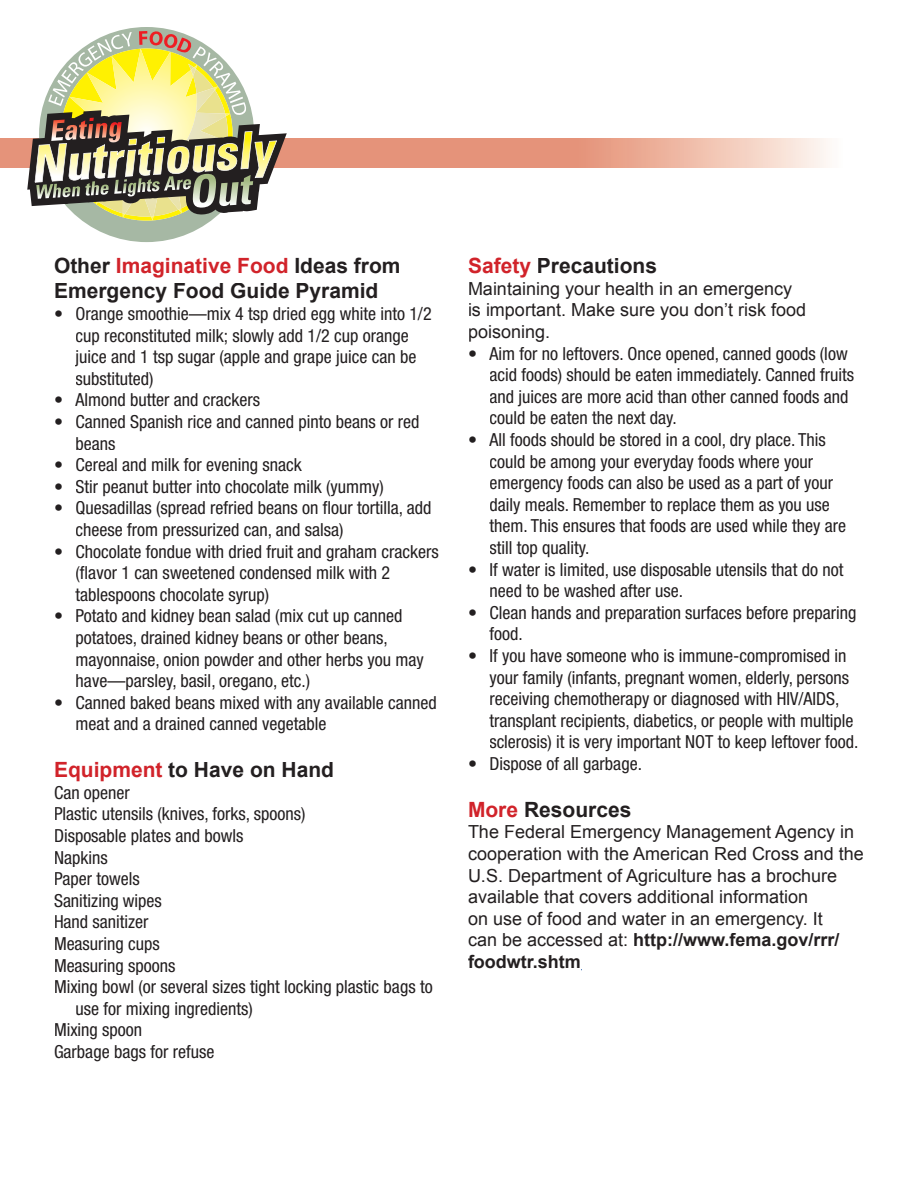
<style>
.page{position:relative;width:918px;height:1188px;background:#fff}
.page>*{position:absolute;margin:0;border:0;box-sizing:border-box;transform-origin:0 0}
.t1{font:700 21px/25.2px "Arial";color:#231f20}
.t2{font:condensed 18px/21.6px "Helvetica Neue";color:#231f20}
.t3{font:18px/21.6px "Arial";color:#231f20}
.s1{color:#d1232a}
.s2{font-weight:700}
</style>
<div class="page">
<svg style="left:83px;top:27px;width:128px;height:215px;fill:#a6b8a4"></svg>
<svg style="left:0;top:31px;width:828px;height:190px"></svg>
<p class="t1" style="left:54px;top:253px;width:348px">Other <span class="s1">Imaginative Food</span> Ideas from<br>Emergency Food Guide Pyramid</p>
<p class="t2" style="left:76px;top:303px;width:358px;text-indent:-22px">• Orange smoothie—mix 4 tsp dried egg white into 1/2 cup reconstituted milk; slowly add 1/2 cup orange juice and 1 tsp sugar (apple and grape juice can be substituted)</p>
<p class="t2" style="left:54px;top:389px;width:208px">• Almond butter and crackers</p>
<p class="t2" style="left:76px;top:411px;width:345px;text-indent:-22px">• Canned Spanish rice and canned pinto beans or red beans</p>
<p class="t2" style="left:54px;top:454px;width:249px">• Cereal and milk for evening snack</p>
<p class="t2" style="left:54px;top:476px;width:331px">• Stir peanut butter into chocolate milk (yummy)</p>
<p class="t2" style="left:76px;top:497px;width:357px;text-indent:-22px">• Quesadillas (spread refried beans on flour tortilla, add cheese from pressurized can, and salsa)</p>
<p class="t2" style="left:76px;top:540px;width:365px;text-indent:-22px">• Chocolate fondue with dried fruit and graham crackers (flavor 1 can sweetened condensed milk with 2 tablespoons chocolate syrup)</p>
<p class="t2" style="left:76px;top:605px;width:350px;text-indent:-22px">• Potato and kidney bean salad (mix cut up canned potatoes, drained kidney beans or other beans, mayonnaise, onion powder and other herbs you may have—parsley, basil, oregano, etc.)</p>
<p class="t2" style="left:76px;top:692px;width:363px;text-indent:-22px">• Canned baked beans mixed with any available canned meat and a drained canned vegetable</p>
<p class="t1" style="left:54px;top:757px;width:282px"><span class="s1">Equipment</span> to Have on Hand</p>
<p class="t2" style="left:54px;top:782px;width:77px">Can opener</p>
<p class="t2" style="left:54px;top:803px;width:253px">Plastic utensils (knives, forks, spoons)</p>
<p class="t2" style="left:54px;top:825px;width:191px">Disposable plates and bowls</p>
<p class="t2" style="left:54px;top:846px;width:55px">Napkins</p>
<p class="t2" style="left:54px;top:868px;width:87px">Paper towels</p>
<p class="t2" style="left:54px;top:890px;width:109px">Sanitizing wipes</p>
<p class="t2" style="left:54px;top:911px;width:96px">Hand sanitizer</p>
<p class="t2" style="left:54px;top:933px;width:107px">Measuring cups</p>
<p class="t2" style="left:54px;top:954px;width:123px">Measuring spoons</p>
<p class="t2" style="left:54px;top:976px;width:380px">Mixing bowl (or several sizes tight locking plastic bags to</p>
<p class="t2" style="left:76px;top:998px;width:179px">use for mixing ingredients)</p>
<p class="t2" style="left:54px;top:1019px;width:90px">Mixing spoon</p>
<p class="t2" style="left:54px;top:1041px;width:162px">Garbage bags for refuse</p>
<p class="t1" style="left:468px;top:253px;width:191px"><span class="s1">Safety</span> Precautions</p>
<p class="t3" style="left:468px;top:278px;width:340px">Maintaining your health in an emergency is important. Make sure you don’t risk food poisoning.</p>
<p class="t2" style="left:490px;top:342px;width:366px;text-indent:-22px">• Aim for no leftovers. Once opened, canned goods (low acid foods) should be eaten immediately. Canned fruits and juices are more acid than other canned foods and could be eaten the next day.</p>
<p class="t2" style="left:490px;top:429px;width:358px;text-indent:-22px">• All foods should be stored in a cool, dry place. This could be among your everyday foods where your emergency foods can also be used as a part of your daily meals. Remember to replace them as you use them. This ensures that foods are used while they are still top quality.</p>
<p class="t2" style="left:490px;top:558px;width:355px;text-indent:-22px">• If water is limited, use disposable utensils that do not need to be washed after use.</p>
<p class="t2" style="left:490px;top:602px;width:368px;text-indent:-22px">• Clean hands and preparation surfaces before preparing food.</p>
<p class="t2" style="left:490px;top:645px;width:370px;text-indent:-22px">• If you have someone who is immune-compromised in your family (infants, pregnant women, elderly, persons receiving chemotherapy or diagnosed with HIV/AIDS, transplant recipients, diabetics, or people with multiple sclerosis) it is very important NOT to keep leftover food.</p>
<p class="t2" style="left:468px;top:753px;width:176px">• Dispose of all garbage.</p>
<p class="t1" style="left:468px;top:797px;width:165px"><span class="s1">More</span> Resources</p>
<p class="t3" style="left:468px;top:821px;width:397px">The Federal Emergency Management Agency in cooperation with the American Red Cross and the U.S. Department of Agriculture has a brochure available that covers additional information<br>on use of food and water in an emergency. It<br>can be accessed at: <span class="s2">http://www.fema.gov/rrr/ foodwtr.shtm</span></p>
</div>
